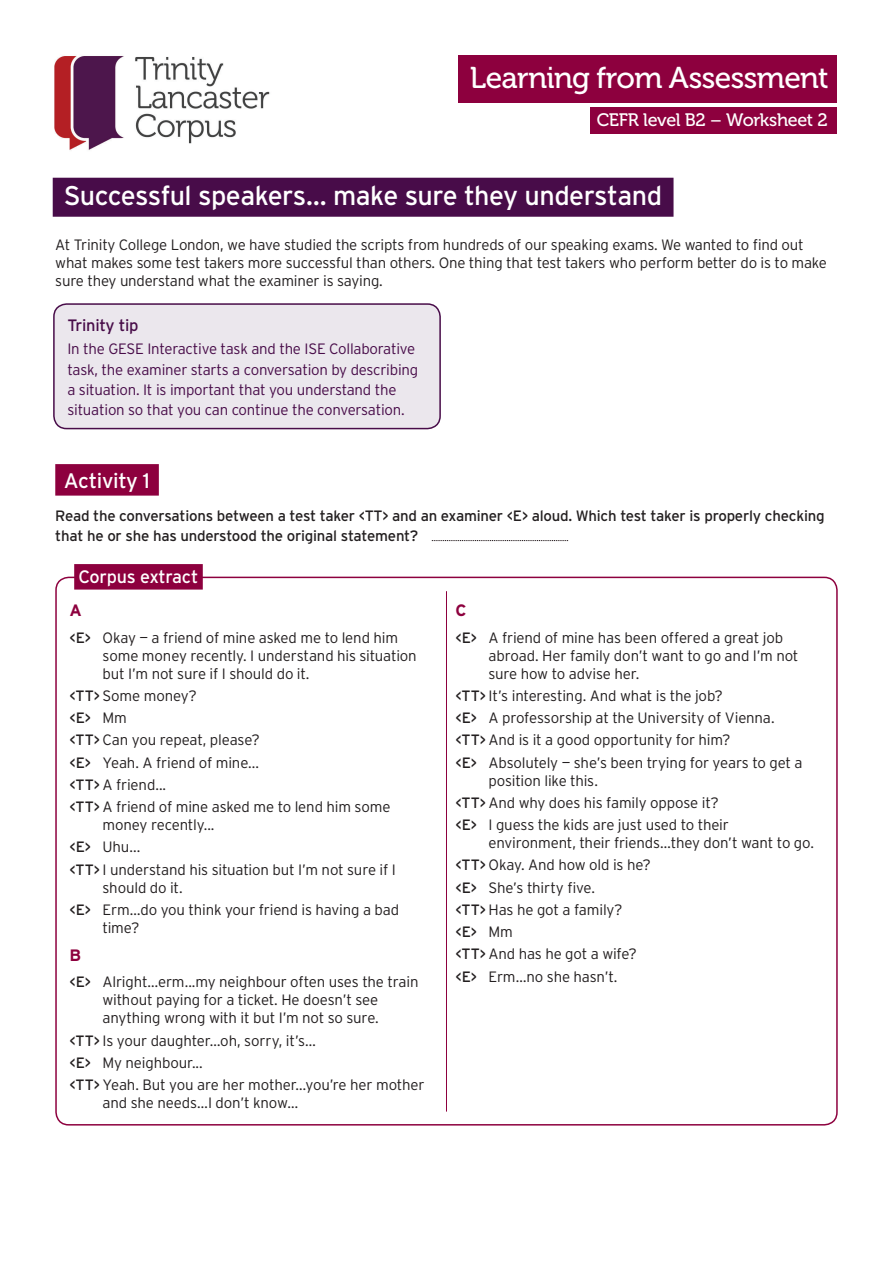
<style>
.page{position:relative;width:893px;height:1263px;background:#fff}
.page>*{position:absolute;margin:0;border:0;box-sizing:border-box;transform-origin:0 0}
.t1{font:30px "Museo 500";letter-spacing:-.02em;color:#fff}
.t2{font:27px "Interstate";letter-spacing:-.025em;color:#fff}
.t3{font:21px "Interstate";letter-spacing:-.015em;color:#fff}
.t4{font:18px "Museo 500";letter-spacing:-.02em;color:#fff}
.t5{font:18px "Interstate";letter-spacing:-.015em;color:#fff}
.t6{font:16.5px "Interstate";letter-spacing:-.015em;color:#480c49}
.t7{font:700 16.5px "Interstate";color:#8d003e}
.t8{font:300 15px/22.2px "Interstate";letter-spacing:-.015em;color:#231f20}
.t9{font:300 15px/20.2px "Interstate";letter-spacing:-.015em;color:#480c49}
.t10{font:15px/20.2px "Interstate";letter-spacing:-.015em;color:#231f20}
.s1{font-weight:400}
</style>
<div class="page">
<img style="left:54px;top:56px;width:216px;height:94px">
<div style="left:53px;top:178px;width:620px;height:39px;background:#480c49"></div>
<div style="left:55px;top:464px;width:104px;height:32px;background:#8d003e"></div>
<svg style="left:432px;top:540px;width:136px;height:1px"></svg>
<div style="left:54px;top:304px;width:386px;height:125px;background:#ebe7ed;border-radius:13px"></div>
<div style="left:53px;top:303px;width:388px;height:126px;border:2px solid #480c49;border-radius:13px"></div>
<hr style="left:446px;top:591px;width:1px;height:520px;background:#8d003e">
<div style="left:459px;top:55px;width:378px;height:48px;background:#8d003e"></div>
<div style="left:74px;top:564px;width:129px;height:26px;background:#8d003e"></div>
<div style="left:590px;top:107px;width:247px;height:27px;background:#8d003e"></div>
<h1 class="t1" style="left:470px;top:62px;width:360px">Learning from Assessment</h1>
<p class="t4" style="left:597px;top:110px;width:233px">CEFR level B2 – Worksheet 2</p>
<h2 class="t2" style="left:64px;top:181px;width:600px">Successful speakers… make sure they understand</h2>
<p class="t8" style="left:55px;top:235px;width:773px;line-height:18px">At Trinity College London, we have studied the scripts from hundreds of our speaking exams. We wanted to find out what makes some test takers more successful than others. One thing that test takers who perform better do is to make sure they understand what the examiner is saying.</p>
<p class="t6" style="left:67px;top:316px;width:73px">Trinity tip</p>
<p class="t9" style="left:67px;top:339px;width:352px">In the GESE Interactive task and the ISE Collaborative task, the examiner starts a conversation by describing a situation. It is important that you understand the situation so that you can continue the conversation.</p>
<h3 class="t3" style="left:64px;top:468px;width:88px">Activity 1</h3>
<p class="t10" style="left:55px;top:505px;width:771px">Read the conversations between a test taker &lt;TT&gt; and an examiner &lt;E&gt; aloud. Which test taker is properly checking that he or she has understood the original statement?</p>
<p class="t5" style="left:78px;top:567px;width:121px">Corpus extract</p>
<p class="t7" style="left:70px;top:601px;width:14px">A</p>
<p class="t8" style="left:103px;top:628px;width:316px;line-height:18px;text-indent:-33px"><span class="s1">&lt;E&gt;</span> Okay — a friend of mine asked me to lend him some money recently. I understand his situation but I’m not sure if I should do it.</p>
<p class="t8" style="left:70px;top:684px;width:322px"><span class="s1">&lt;TT&gt;</span> Some money?<br><span class="s1">&lt;E&gt;</span> Mm<br><span class="s1">&lt;TT&gt;</span> Can you repeat, please?<br><span class="s1">&lt;E&gt;</span> Yeah. A friend of mine...<br><span class="s1">&lt;TT&gt;</span> A friend...<br><span class="s1">&lt;TT&gt;</span> A friend of mine asked me to lend him some</p>
<p class="t8" style="left:70px;top:814px;width:328px;text-indent:33px">money recently...<br><span class="s1">&lt;E&gt;</span> Uhu...<br><span class="s1">&lt;TT&gt;</span> I understand his situation but I’m not sure if I</p>
<p class="t8" style="left:70px;top:876px;width:331px;text-indent:33px">should do it.<br><span class="s1">&lt;E&gt;</span> Erm…do you think your friend is having a bad</p>
<p class="t8" style="left:103px;top:916px;width:38px">time?</p>
<p class="t7" style="left:70px;top:946px;width:13px">B</p>
<p class="t8" style="left:70px;top:973px;width:350px;line-height:18px;text-align:center"><span class="s1">&lt;E&gt;</span> Alright…erm...my neighbour often uses the train without paying for a ticket. He doesn’t see<br>anything wrong with it but I’m not so sure.</p>
<p class="t8" style="left:70px;top:1029px;width:357px"><span class="s1">&lt;TT&gt;</span> Is your daughter…oh, sorry, it’s…<br><span class="s1">&lt;E&gt;</span> My neighbour...<br><span class="s1">&lt;TT&gt;</span> Yeah. But you are her mother…you’re her mother</p>
<p class="t8" style="left:103px;top:1092px;width:197px">and she needs…I don’t know…</p>
<p class="t7" style="left:455px;top:601px;width:13px">C</p>
<p class="t8" style="left:488px;top:628px;width:311px;line-height:18px;text-indent:-33px"><span class="s1">&lt;E&gt;</span> A friend of mine has been offered a great job abroad. Her family don’t want to go and I’m not sure how to advise her.</p>
<p class="t8" style="left:455px;top:684px;width:349px"><span class="s1">&lt;TT&gt;</span> It’s interesting. And what is the job?<br><span class="s1">&lt;E&gt;</span> A professorship at the University of Vienna. <span class="s1">&lt;TT&gt;</span> And is it a good opportunity for him?<br><span class="s1">&lt;E&gt;</span> Absolutely — she’s been trying for years to get a</p>
<p class="t8" style="left:455px;top:769px;width:275px;text-indent:33px">position like this.<br><span class="s1">&lt;TT&gt;</span> And why does his family oppose it? <span class="s1">&lt;E&gt;</span> I guess the kids are just used to their</p>
<p class="t8" style="left:455px;top:832px;width:360px;text-indent:33px">environment, their friends…they don’t want to go. <span class="s1">&lt;TT&gt;</span> Okay. And how old is he?<br><span class="s1">&lt;E&gt;</span> She’s thirty five.<br><span class="s1">&lt;TT&gt;</span> Has he got a family?<br><span class="s1">&lt;E&gt;</span> Mm<br><span class="s1">&lt;TT&gt;</span> And has he got a wife?<br><span class="s1">&lt;E&gt;</span> Erm…no she hasn’t.</p>
</div>
